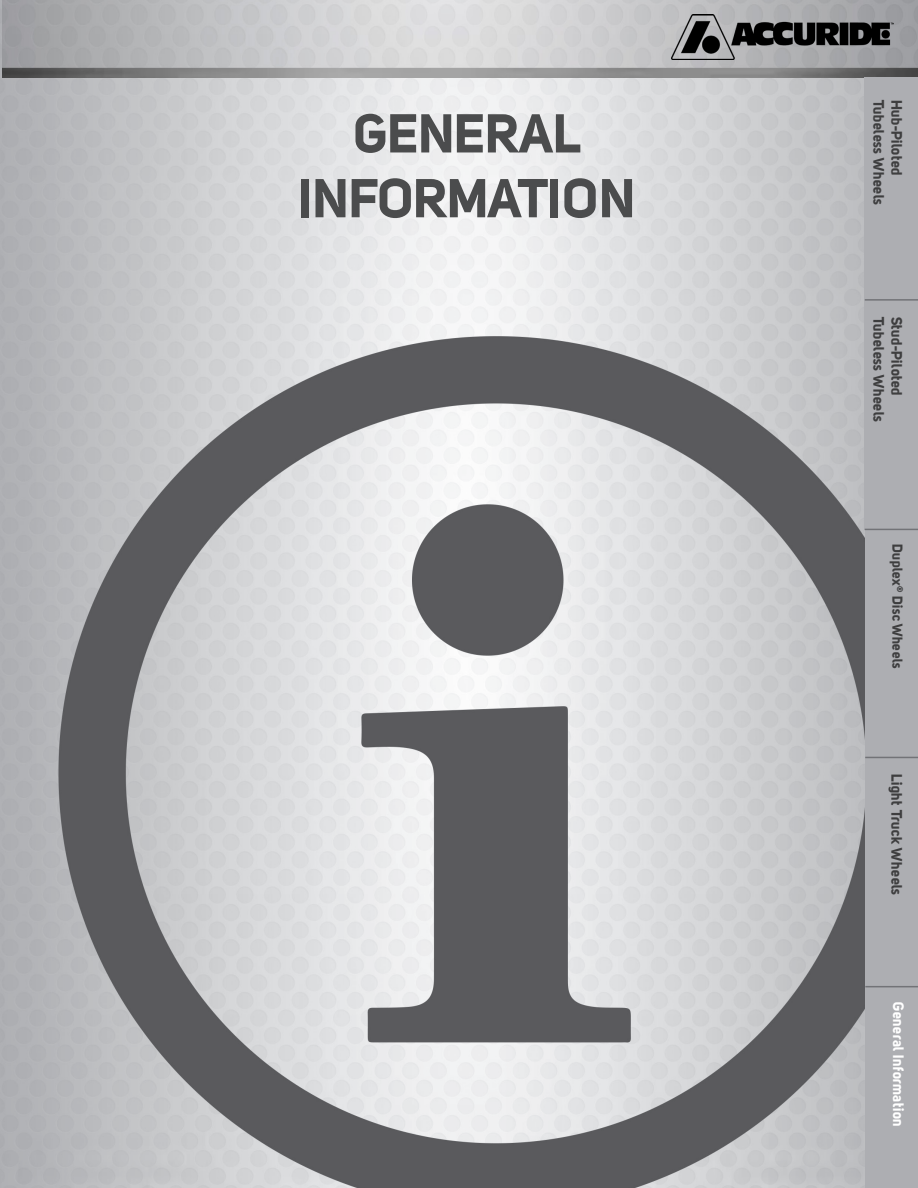
<style>
.page{position:relative;width:918px;height:1188px;background:#fff}
.page>*{position:absolute;margin:0;border:0;box-sizing:border-box;transform-origin:0 0}
.t1{font:54px "Uni Sans Bold";letter-spacing:-.005em;color:#4b4c4d}
.t2{font:15px "Uni Sans Bold";letter-spacing:.01em;color:#3e3e3f}
.t3{font:15px "Uni Sans Bold";letter-spacing:.01em;color:#fff}
.t4{font:14.25px "Uni Sans Bold";letter-spacing:.01em;color:#3e3e3f}
</style>
<div class="page">
<img style="left:1px;top:0;width:917px;height:1188px">
<div style="left:865px;top:78px;width:53px;height:222px;background:#adaeb2"></div>
<div style="left:865px;top:300px;width:53px;height:229px;background:#adaeb2"></div>
<div style="left:865px;top:529px;width:53px;height:228px;background:#adaeb2"></div>
<div style="left:865px;top:757px;width:53px;height:230px;background:#adaeb2"></div>
<div style="left:865px;top:987px;width:53px;height:201px;background:#adaeb2"></div>
<hr style="left:865px;top:299px;width:53px;height:2px;background:#727377">
<hr style="left:865px;top:529px;width:53px;height:1px;background:#727377">
<hr style="left:865px;top:757px;width:53px;height:1px;background:#727377">
<hr style="left:865px;top:986px;width:53px;height:1px;background:#727377">
<p class="t1" style="left:354px;top:100px;width:229px">GENERAL</p>
<p class="t1" style="left:300px;top:165px;width:339px">INFORMATION</p>
<p class="t2" style="left:888px;top:100px;width:108px;rotate:90deg">Tubeless Wheels</p>
<p class="t2" style="left:906px;top:100px;width:78px;rotate:90deg">Hub-Piloted</p>
<p class="t2" style="left:888px;top:317px;width:108px;rotate:90deg">Tubeless Wheels</p>
<p class="t2" style="left:906px;top:317px;width:81px;rotate:90deg">Stud-Piloted</p>
<p class="t4" style="left:906px;top:544px;width:127px;rotate:90deg">Duplex<sup>®</sup> DiscWheels</p>
<p class="t2" style="left:906px;top:774px;width:124px;rotate:90deg">Light Truck Wheels</p>
<p class="t3" style="left:908px;top:1002px;width:127px;rotate:90deg">General Information</p>
</div>
